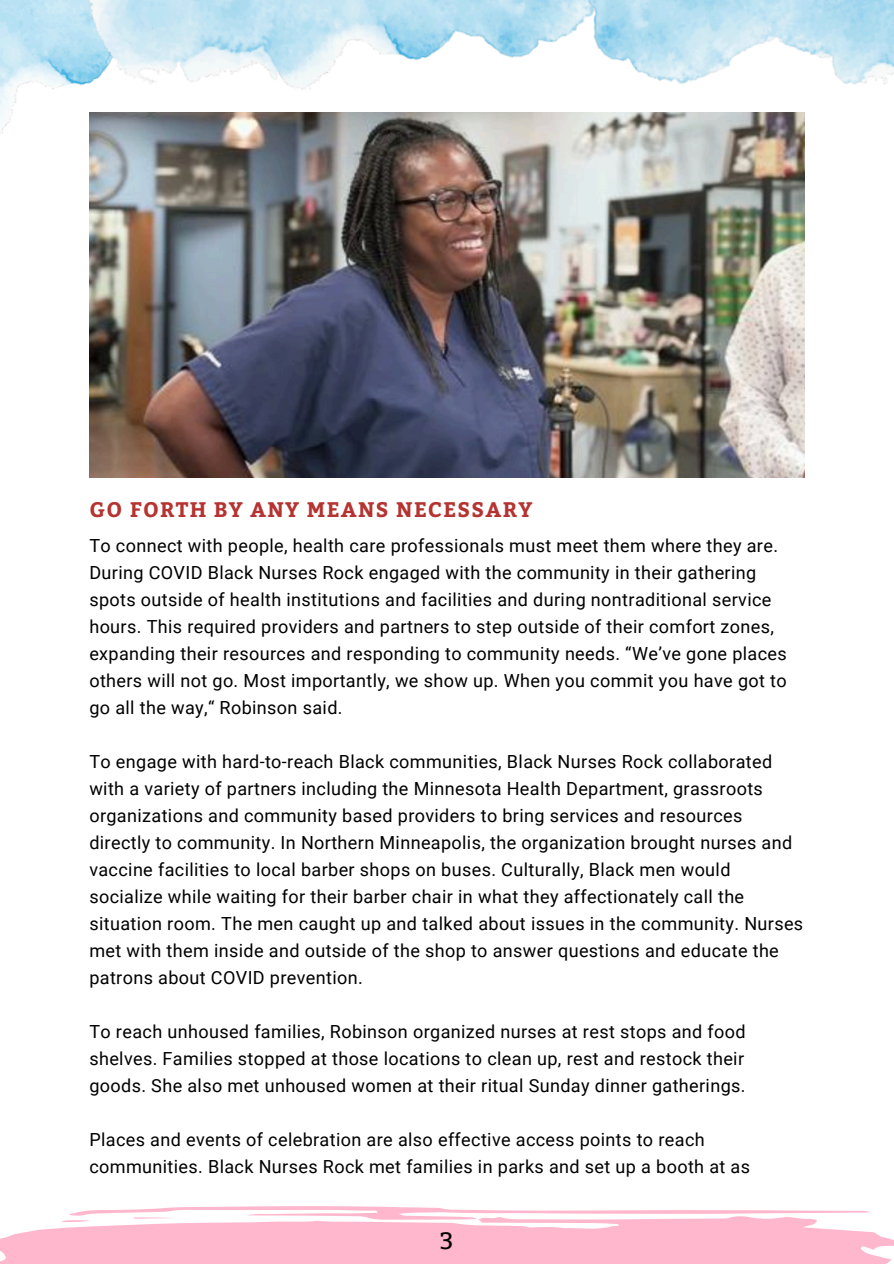
<style>
.page{position:relative;width:894px;height:1264px;background:#fff}
.page>*{position:absolute;margin:0;border:0;box-sizing:border-box;transform-origin:0 0}
.t1{font:24px "Bitter";color:#000}
.t2{font:700 21px "Bitter";letter-spacing:.06em;color:#b53330}
.t3{font:18px/27px "Roboto";letter-spacing:.02em;color:#000}
</style>
<div class="page">
<svg style="left:0;top:1206px;width:893px;height:57px;fill:#ffb7ce"></svg>
<img style="left:6px;top:0;width:288px;height:126px">
<img style="left:294px;top:0;width:599px;height:310px">
<img style="left:89px;top:112px;width:715px;height:366px">
<p class="t2" style="left:89px;top:494px;width:444px">GO FORTH BY ANY MEANS NECESSARY</p>
<p class="t3" style="left:89px;top:532px;width:698px">To connect with people, health care professionals must meet them where they are.<br>During COVID Black Nurses Rock engaged with the community in their gathering spots outside of health institutions and facilities and during nontraditional service hours. This required providers and partners to step outside of their comfort zones, expanding their resources and responding to community needs. “We’ve gone places others will not go. Most importantly, we show up. When you commit you have got to go all the way,“ Robinson said.</p>
<p class="t3" style="left:89px;top:748px;width:715px">To engage with hard-to-reach Black communities, Black Nurses Rock collaborated with a variety of partners including the Minnesota Health Department, grassroots organizations and community based providers to bring services and resources directly to community. In Northern Minneapolis, the organization brought nurses and vaccine facilities to local barber shops on buses. Culturally, Black men would socialize while waiting for their barber chair in what they affectionately call the situation room. The men caught up and talked about issues in the community. Nurses met with them inside and outside of the shop to answer questions and educate the patrons about COVID prevention.</p>
<p class="t3" style="left:89px;top:1018px;width:657px;text-align:justify">To reach unhoused families, Robinson organized nurses at rest stops and food shelves. Families stopped at those locations to clean up, rest and restock their goods. She also met unhoused women at their ritual Sunday dinner gatherings.</p>
<p class="t3" style="left:89px;top:1126px;width:662px">Places and events of celebration are also effective access points to reach communities. Black Nurses Rock met families in parks and set up a booth at as</p>
<h1 class="t1" style="left:440px;top:1226px;width:15px">3</h1>
</div>
